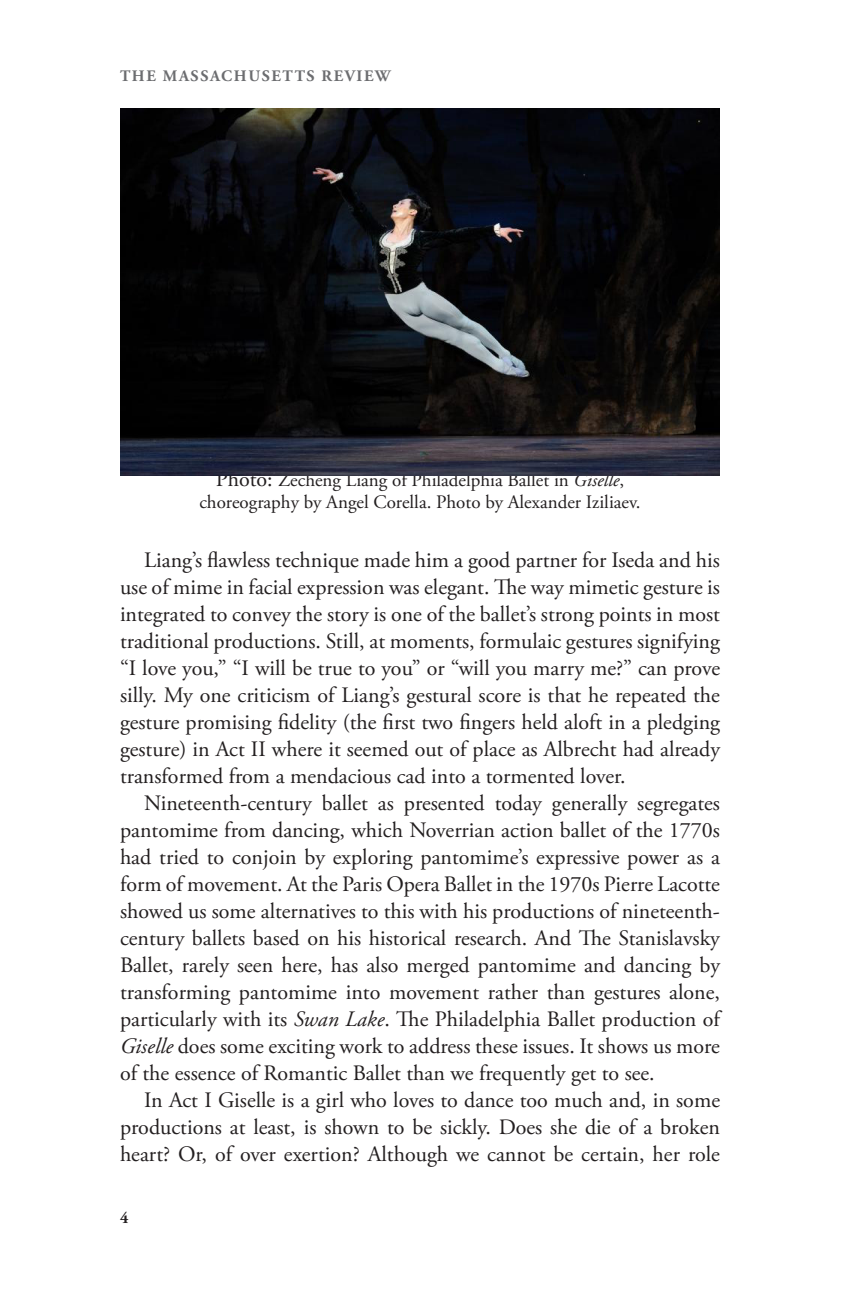
<style>
.page{position:relative;width:864px;height:1296px;background:#fff}
.page>*{position:absolute;margin:0;border:0;box-sizing:border-box;transform-origin:0 0}
.Body_txt_Fiction_Essay_2022{font:22px/27px "Adobe Garamond Pro";color:#231f20;text-align:justify}
.Quote_in_body_txt_2022{font:19px "Adobe Garamond Pro";color:#231f20}
.t1{font:700 16px "Adobe Garamond Pro";letter-spacing:.1em;color:#6c6d70}
.t2{font:700 16px "Adobe Garamond Pro";color:#231f20}
.s1{font-size:22px}
.s2{font-style:italic}
</style>
<div class="page">
<img style="left:120px;top:108px;width:600px;height:367px">
<p class="t1" style="left:120px;top:67px;width:272px">THE MASSACHUSETTS REVIEW</p>
<p class="Quote_in_body_txt_2022" style="left:216px;top:469px;width:410px"><span class="s1">Photo:</span> Zecheng Liang of Philadelphia Ballet in <span class="s2">Giselle</span>,</p>
<p class="Quote_in_body_txt_2022" style="left:199px;top:491px;width:443px">choreography by Angel Corella. Photo by Alexander Iziliaev.</p>
<p class="Body_txt_Fiction_Essay_2022" style="left:120px;top:547px;width:602px;text-indent:24px">Liang’s flawless technique made him a good partner for Iseda and his use of mime in facial expression was elegant. The way mimetic gesture is integrated to convey the story is one of the ballet’s strong points in most traditional productions. Still, at moments, formulaic gestures signifying “I love you,” “I will be true to you” or “will you marry me?” can prove silly. My one criticism of Liang’s gestural score is that he repeated the gesture promising fidelity (the first two fingers held aloft in a pledging gesture) in Act II where it seemed out of place as Albrecht had already transformed from a mendacious cad into a tormented lover.</p>
<p class="Body_txt_Fiction_Essay_2022" style="left:120px;top:790px;width:602px;text-indent:24px">Nineteenth-century ballet as presented today generally segregates pantomime from dancing, which Noverrian action ballet of the 1770s had tried to conjoin by exploring pantomime’s expressive power as a form of movement. At the Paris Opera Ballet in the 1970s Pierre Lacotte showed us some alternatives to this with his productions of nineteenth&shy;century ballets based on his historical research. And The Stanislavsky Ballet, rarely seen here, has also merged pantomime and dancing by transforming pantomime into movement rather than gestures alone, particularly with its <span class="s2">Swan Lake</span>. The Philadelphia Ballet production of <span class="s2">Giselle</span> does some exciting work to address these issues. It shows us more of the essence of Romantic Ballet than we frequently get to see.</p>
<p class="Body_txt_Fiction_Essay_2022" style="left:120px;top:1087px;width:602px;text-indent:24px">In Act I Giselle is a girl who loves to dance too much and, in some productions at least, is shown to be sickly. Does she die of a broken heart? Or, of over exertion? Although we cannot be certain, her role</p>
<p class="t2" style="left:120px;top:1209px;width:10px">4</p>
</div>
